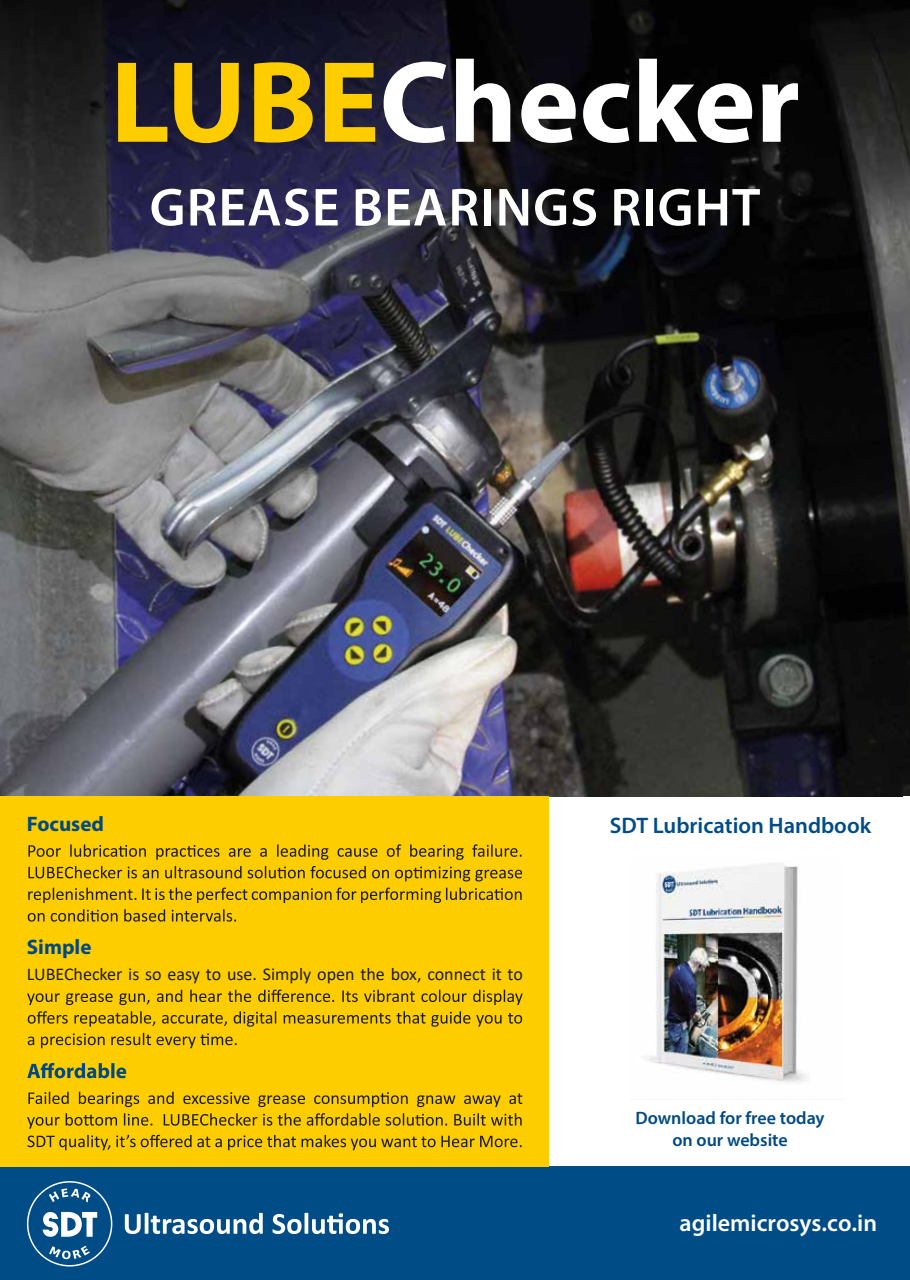
<style>
.page{position:relative;width:910px;height:1280px;background:#fff}
.page>*{position:absolute;margin:0;border:0;box-sizing:border-box;transform-origin:0 0}
.t1{font:700 117px "Myriad Pro";color:#fff}
.t2{font:600 54px "Myriad Pro";letter-spacing:.02em;color:#fff}
.t3{font:600 24px "Myriad Pro";color:#fff}
.t4{font:600 22.5px "Myriad Pro";color:#004c87}
.t5{font:700 21px "Myriad Pro";color:#004982}
.t6{font:18px "Calibri";color:#1d1d1b}
.t7{font:600 18px/21.6px "Myriad Pro";color:#004982;text-align:center}
.s1{color:#fecd00}
</style>
<div class="page">
<img style="left:0;top:0;width:910px;height:796px">
<div style="left:0;top:1167px;width:910px;height:113px;background:#004c87"></div>
<svg style="left:27px;top:1181px;width:85px;height:85px"></svg>
<svg style="left:125px;top:1213px;width:138px;height:21px"></svg>
<svg style="left:273px;top:1213px;width:116px;height:21px"></svg>
<div style="left:0;top:796px;width:549px;height:371px;background:#fecd00"></div>
<svg style="left:28px;top:844px;width:494px;height:16px"></svg>
<svg style="left:28px;top:866px;width:494px;height:15px"></svg>
<svg style="left:28px;top:887px;width:494px;height:16px"></svg>
<svg style="left:28px;top:909px;width:208px;height:13px"></svg>
<svg style="left:27px;top:989px;width:496px;height:16px"></svg>
<svg style="left:28px;top:1011px;width:494px;height:16px"></svg>
<svg style="left:28px;top:1033px;width:209px;height:15px"></svg>
<svg style="left:27px;top:1063px;width:99px;height:15px"></svg>
<svg style="left:28px;top:1092px;width:494px;height:15px"></svg>
<svg style="left:27px;top:1113px;width:495px;height:16px"></svg>
<svg style="left:28px;top:1135px;width:494px;height:15px"></svg>
<img style="left:648px;top:863px;width:160px;height:219px">
<h1 class="t1" style="left:110px;top:26px;width:691px"><span class="s1">LUBE</span>Checker</h1>
<h2 class="t2" style="left:150px;top:173px;width:612px">GREASE BEARINGS RIGHT</h2>
<p class="t5" style="left:27px;top:810px;width:79px">Focused</p>
<p class="t4" style="left:610px;top:811px;width:263px">SDT Lubrication Handbook</p>
<p class="t5" style="left:27px;top:934px;width:66px">Simple</p>
<p class="t6" style="left:27px;top:962px;width:498px">LUBEChecker is so easy to use. Simply open the box, connect it to</p>
<p class="t7" style="left:635px;top:1107px;width:191px">Download for free today on our website</p>
<h3 class="t3" style="left:680px;top:1208px;width:199px">agilemicrosys.co.in</h3>
</div>
